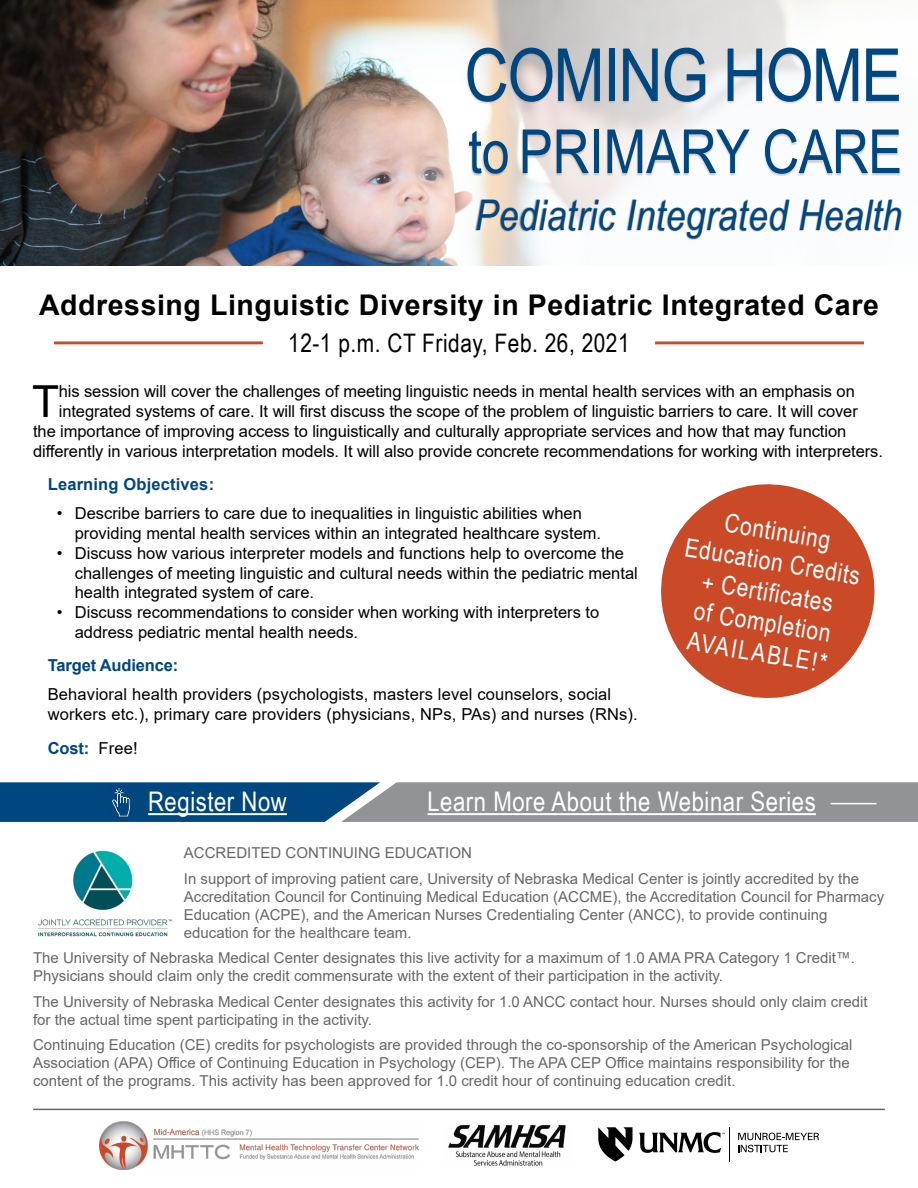
<style>
.page{position:relative;width:918px;height:1188px;background:#fff}
.page>*{position:absolute;margin:0;border:0;box-sizing:border-box;transform-origin:0 0}
.t1{font:73.2px "Arial Narrow";letter-spacing:-.02em;color:#00467f}
.t2{font:60.9px "Arial Narrow";color:#00467f}
.t3{font:44.1px "Arial";color:#000}
.t4{font:italic 42px "Arial Narrow";letter-spacing:.01em;color:#00467f}
.t5{font:700 28.5px "Arial";letter-spacing:.02em;color:#000}
.t6{font:27px "Arial Narrow";letter-spacing:.02em;color:#fff}
.t7{font:25.5px/30.6px "Arial Narrow";color:#fff;text-align:center}
.t8{font:25.5px "Arial Narrow";letter-spacing:.02em;color:#000}
.t9{font:16.5px/19.8px "Arial";color:#000}
.t10{font:700 16.5px "Arial";letter-spacing:.01em;color:#00467f}
.t11{font:700 16.5px "Arial";letter-spacing:-.01em;color:#00467f}
.t12{font:15px/18px "Arial";color:#666767}
.s1{font-size:60.75px}
.s2{font-weight:400;color:#000}
</style>
<div class="page">
<img style="left:99px;top:1121px;width:319px;height:48px">
<img style="left:448px;top:1124px;width:118px;height:42px">
<svg style="left:598px;top:1127px;width:35px;height:35px"></svg>
<svg style="left:639px;top:1132px;width:86px;height:21px"></svg>
<hr style="left:729px;top:1127px;width:1px;height:34px;background:#000">
<svg style="left:738px;top:1133px;width:81px;height:19px"></svg>
<img style="left:0;top:0;width:392px;height:265px">
<svg style="left:392px;top:0;width:465px;height:266px"></svg>
<div style="left:467px;top:48px;width:434px;height:128px;background:#878a8e;opacity:.4"></div>
<div style="left:475px;top:199px;width:427px;height:41px;background:#000;opacity:.5"></div>
<svg style="left:0;top:782px;width:918px;height:40px;background:#5e7990"></svg>
<hr style="left:148px;top:813px;width:139px;height:2px;background:#fff">
<hr style="left:427px;top:813px;width:389px;height:2px;background:#fff">
<hr style="left:831px;top:803px;width:46px;height:1px;background:#fff">
<img style="left:109px;top:786px;width:24px;height:32px">
<img style="left:37px;top:850px;width:135px;height:87px">
<hr style="left:33px;top:1109px;width:852px;height:1px;background:#666767">
<hr style="left:655px;top:341px;width:209px;height:3px;background:#ca4a28">
<hr style="left:54px;top:341px;width:209px;height:3px;background:#ca4a28">
<svg style="left:661px;top:484px;width:214px;height:214px;fill:#ca4a28"></svg>
<h1 class="t1" style="left:465px;top:21px;width:439px">COMING HOME</h1>
<h2 class="t2" style="left:468px;top:107px;width:436px"><span class="s1">to</span> PRIMARY CARE</h2>
<h3 class="t4" style="left:475px;top:186px;width:428px">Pediatric Integrated Health</h3>
<h3 class="t5" style="left:39px;top:285px;width:841px">Addressing Linguistic Diversity in Pediatric Integrated Care</h3>
<h3 class="t8" style="left:288px;top:324px;width:343px">12-1 p.m. CT Friday, Feb. 26, 2021</h3>
<h3 class="t3" style="left:32px;top:371px;width:28px">T</h3>
<p class="t9" style="left:59px;top:381px;width:798px">his session will cover the challenges of meeting linguistic needs in mental health services with an emphasis on</p>
<p class="t9" style="left:59px;top:401px;width:801px">integrated systems of care. It will first discuss the scope of the problem of linguistic barriers to care. It will cover</p>
<p class="t9" style="left:33px;top:421px;width:815px">the importance of improving access to linguistically and culturally appropriate services and how that may function</p>
<p class="t9" style="left:33px;top:441px;width:851px">differently in various interpretation models. It will also provide concrete recommendations for working with interpreters.</p>
<p class="t10" style="left:48px;top:473px;width:168px">Learning Objectives:</p>
<p class="t9" style="left:75px;top:503px;width:528px;text-indent:-18px">• Describe barriers to care due to inequalities in linguistic abilities when providing mental health services within an integrated healthcare system.</p>
<p class="t9" style="left:75px;top:543px;width:565px;text-indent:-18px">• Discuss how various interpreter models and functions help to overcome the challenges of meeting linguistic and cultural needs within the pediatric mental health integrated system of care.</p>
<p class="t9" style="left:75px;top:602px;width:526px;text-indent:-18px">• Discuss recommendations to consider when working with interpreters to address pediatric mental health needs.</p>
<p class="t11" style="left:48px;top:654px;width:132px">Target Audience:</p>
<p class="t9" style="left:48px;top:685px;width:592px">Behavioral health providers (psychologists, masters level counselors, social workers etc.), primary care providers (physicians, NPs, PAs) and nurses (RNs).</p>
<p class="t10" style="left:48px;top:736px;width:92px">Cost: <span class="s2">Free!</span></p>
<h3 class="t7" style="left:692px;top:501px;width:179px;rotate:9deg">Continuing<br>Education Credits + Certificates<br>of Completion<br>AVAILABLE!*</h3>
<h3 class="t6" style="left:148px;top:782px;width:140px">Register Now</h3>
<h3 class="t6" style="left:427px;top:782px;width:390px">Learn More About the Webinar Series</h3>
<p class="t12" style="left:184px;top:840px;width:677px;line-height:25.5px">ACCREDITED CONTINUING EDUCATION<br>In support of improving patient care, University of Nebraska Medical Center is jointly accredited by the</p>
<p class="t12" style="left:184px;top:887px;width:702px">Accreditation Council for Continuing Medical Education (ACCME), the Accreditation Council for Pharmacy<br>Education (ACPE), and the American Nurses Credentialing Center (ANCC), to provide continuing education for the healthcare team.</p>
<p class="t12" style="left:33px;top:949px;width:823px">The University of Nebraska Medical Center designates this live activity for a maximum of 1.0 AMA PRA Category 1 Credit™.<br>Physicians should claim only the credit commensurate with the extent of their participation in the activity.</p>
<p class="t12" style="left:33px;top:992px;width:836px">The University of Nebraska Medical Center designates this activity for 1.0 ANCC contact hour. Nurses should only claim credit for the actual time spent participating in the activity.</p>
<p class="t12" style="left:33px;top:1036px;width:821px">Continuing Education (CE) credits for psychologists are provided through the co-sponsorship of the American Psychological<br>Association (APA) Office of Continuing Education in Psychology (CEP). The APA CEP Office maintains responsibility for the content of the programs. This activity has been approved for 1.0 credit hour of continuing education credit.</p>
</div>
